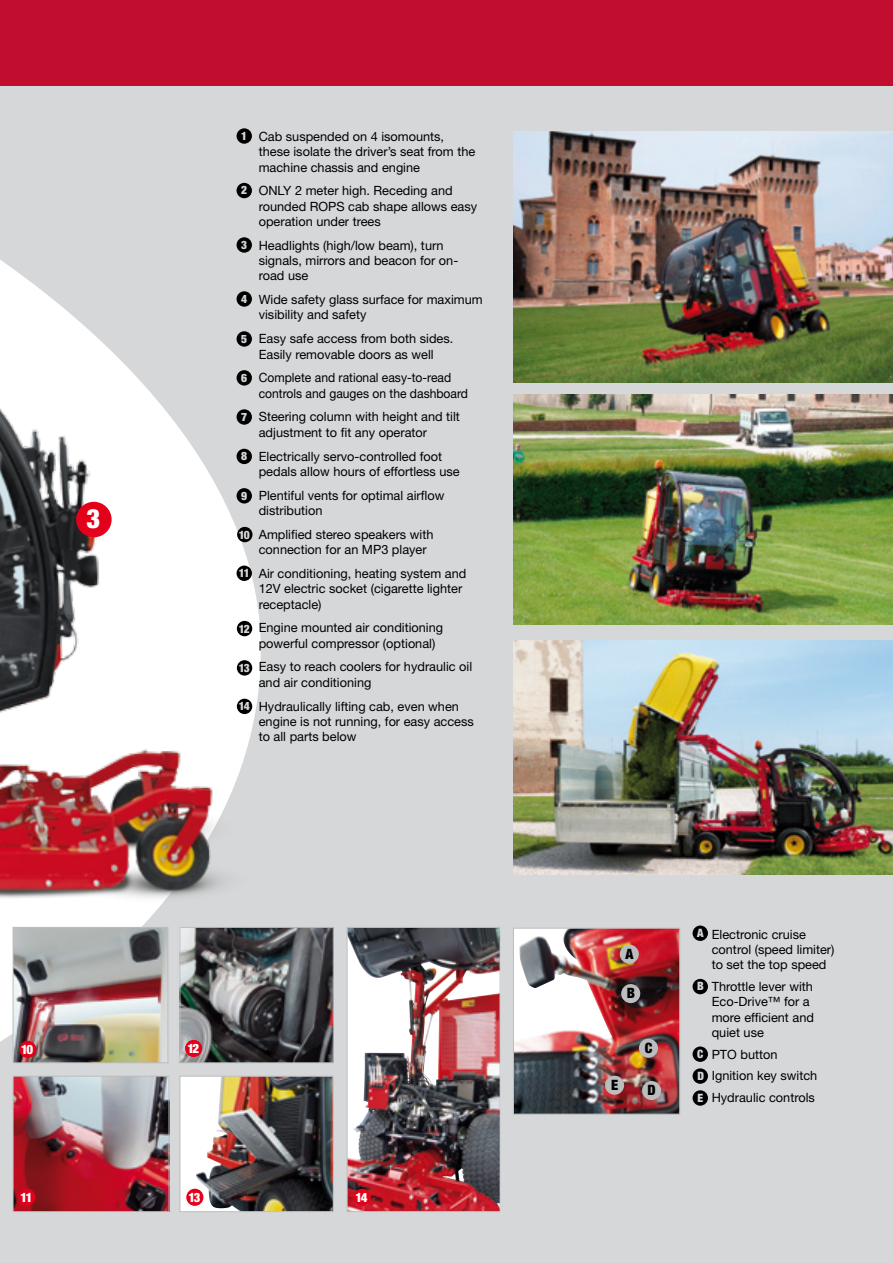
<style>
.page{position:relative;width:893px;height:1263px;background:#fff}
.page>*{position:absolute;margin:0;border:0;box-sizing:border-box;transform-origin:0 0}
.t1{font:900 condensed 26.55px "Helvetica Neue LT Std";color:#fff}
.t2{font:900 condensed 14.25px "Helvetica Neue LT Std";color:#000}
.t3{font:900 condensed 12.9px "Helvetica Neue LT Std";letter-spacing:-.11em;color:#fff}
.t4{font:12.75px/15.3px "Helvetica Neue LT Std";color:#000}
.t5{font:12.75px/15.3px "Helvetica Neue LT Std";color:#000;scale:.95 1}
.t6{font:900 condensed 11.55px/21.9px "Helvetica Neue LT Std";letter-spacing:-.09em;color:#d6d7d8;text-align:justify}
</style>
<div class="page">
<div style="left:0;top:85px;width:893px;height:1178px;background:#d6d7d8"></div>
<div style="left:0;top:0;width:893px;height:85px;background:#c20e2e"></div>
<img style="left:513px;top:132px;width:380px;height:251px">
<img style="left:513px;top:641px;width:380px;height:233px">
<img style="left:15px;top:1078px;width:152px;height:132px">
<div style="left:13px;top:1076px;width:156px;height:136px;border:1px solid #bbbdbe"></div>
<div style="left:18px;top:1189px;width:18px;height:17px;background:#e2001a;border-radius:50%"></div>
<img style="left:182px;top:929px;width:150px;height:132px">
<div style="left:180px;top:927px;width:154px;height:136px;border:1px solid #bbbdbe"></div>
<div style="left:185px;top:1040px;width:17px;height:17px;background:#e2001a;border-radius:50%"></div>
<div style="left:180px;top:1076px;width:153px;height:135px;background:#fff"></div>
<img style="left:196px;top:1078px;width:136px;height:132px">
<div style="left:180px;top:1076px;width:154px;height:136px;border:1px solid #bbbdbe"></div>
<div style="left:186px;top:1189px;width:17px;height:17px;background:#e2001a;border-radius:50%"></div>
<img style="left:349px;top:929px;width:149px;height:281px">
<div style="left:347px;top:927px;width:153px;height:285px;border:1px solid #bbbdbe"></div>
<div style="left:354px;top:1189px;width:17px;height:17px;background:#e2001a;border-radius:50%"></div>
<img style="left:15px;top:936px;width:151px;height:125px">
<div style="left:13px;top:927px;width:155px;height:136px;border:1px solid #bbbdbe"></div>
<div style="left:19px;top:1041px;width:17px;height:17px;background:#e2001a;border-radius:50%"></div>
<img style="left:0;top:96px;width:295px;height:840px">
<img style="left:513px;top:394px;width:380px;height:230px">
<div style="left:76px;top:502px;width:36px;height:35px;background:#e2001a;border-radius:50%"></div>
<img style="left:515px;top:930px;width:163px;height:182px">
<div style="left:513px;top:928px;width:167px;height:186px;border:1px solid #bbbdbe"></div>
<div style="left:620px;top:944px;width:19px;height:20px;background:#bbbdbe;border-radius:50%"></div>
<div style="left:621px;top:984px;width:19px;height:19px;background:#bbbdbe;border-radius:50%"></div>
<div style="left:639px;top:1039px;width:19px;height:19px;background:#bbbdbe;border-radius:50%"></div>
<div style="left:642px;top:1081px;width:19px;height:19px;background:#bbbdbe;border-radius:50%"></div>
<div style="left:605px;top:1076px;width:19px;height:19px;background:#bbbdbe;border-radius:50%"></div>
<div style="left:237px;top:128px;width:15px;height:16px;background:#000;border-radius:50%"></div>
<div style="left:237px;top:183px;width:15px;height:15px;background:#000;border-radius:50%"></div>
<div style="left:237px;top:237px;width:15px;height:16px;background:#000;border-radius:50%"></div>
<div style="left:237px;top:291px;width:15px;height:16px;background:#000;border-radius:50%"></div>
<div style="left:237px;top:331px;width:15px;height:16px;background:#000;border-radius:50%"></div>
<div style="left:237px;top:370px;width:15px;height:16px;background:#000;border-radius:50%"></div>
<div style="left:237px;top:409px;width:15px;height:16px;background:#000;border-radius:50%"></div>
<div style="left:237px;top:449px;width:15px;height:15px;background:#000;border-radius:50%"></div>
<div style="left:237px;top:488px;width:15px;height:15px;background:#000;border-radius:50%"></div>
<div style="left:237px;top:527px;width:15px;height:15px;background:#000;border-radius:50%"></div>
<div style="left:237px;top:566px;width:15px;height:15px;background:#000;border-radius:50%"></div>
<div style="left:237px;top:621px;width:15px;height:15px;background:#000;border-radius:50%"></div>
<div style="left:237px;top:660px;width:15px;height:16px;background:#000;border-radius:50%"></div>
<div style="left:237px;top:699px;width:15px;height:15px;background:#000;border-radius:50%"></div>
<div style="left:693px;top:925px;width:15px;height:16px;background:#000;border-radius:50%"></div>
<div style="left:693px;top:979px;width:15px;height:15px;background:#000;border-radius:50%"></div>
<div style="left:693px;top:1046px;width:15px;height:16px;background:#000;border-radius:50%"></div>
<div style="left:693px;top:1068px;width:15px;height:16px;background:#000;border-radius:50%"></div>
<div style="left:693px;top:1090px;width:15px;height:16px;background:#000;border-radius:50%"></div>
<h1 class="t1" style="left:87px;top:502px;width:15px">3</h1>
<p class="t6" style="left:241px;top:125px;width:7px">1</p>
<p class="t6" style="left:241px;top:179px;width:7px">2</p>
<p class="t6" style="left:241px;top:234px;width:7px">3</p>
<p class="t6" style="left:241px;top:288px;width:7px">4</p>
<p class="t6" style="left:241px;top:327px;width:7px">5</p>
<p class="t6" style="left:241px;top:366px;width:7px">6</p>
<p class="t6" style="left:241px;top:406px;width:7px">7</p>
<p class="t6" style="left:241px;top:445px;width:7px">8</p>
<p class="t6" style="left:241px;top:484px;width:7px">9</p>
<p class="t6" style="left:239px;top:523px;width:12px">10</p>
<p class="t6" style="left:239px;top:562px;width:12px">11</p>
<p class="t6" style="left:239px;top:617px;width:12px">12</p>
<p class="t6" style="left:239px;top:657px;width:12px">13</p>
<p class="t6" style="left:239px;top:695px;width:12px">14</p>
<p class="t4" style="left:259px;top:129px;width:218px">Cab suspended on 4 isomounts, these isolate the driver’s seat from the machine chassis and engine</p>
<p class="t4" style="left:259px;top:183px;width:220px">ONLY 2 meter high. Receding and rounded ROPS cab shape allows easy operation under trees</p>
<p class="t4" style="left:259px;top:237px;width:201px">Headlights (high/low beam), turn signals, mirrors and beacon for on&shy;road use</p>
<p class="t4" style="left:259px;top:292px;width:225px">Wide safety glass surface for maximum visibility and safety</p>
<p class="t4" style="left:259px;top:331px;width:196px">Easy safe access from both sides.<br>Easily removable doors as well</p>
<p class="t5" style="left:259px;top:370px;width:222px">Complete and rational easy-to-read controls and gauges on the dashboard</p>
<p class="t4" style="left:259px;top:409px;width:203px">Steering column with height and tilt adjustment to fit any operator</p>
<p class="t4" style="left:259px;top:448px;width:202px">Electrically servo-controlled foot pedals allow hours of effortless use</p>
<p class="t4" style="left:259px;top:487px;width:187px">Plentiful vents for optimal airflow distribution</p>
<p class="t4" style="left:259px;top:526px;width:176px">Amplified stereo speakers with connection for an MP3 player</p>
<p class="t4" style="left:259px;top:566px;width:209px">Air conditioning, heating system and<br>12V electric socket (cigarette lighter receptacle)</p>
<p class="t4" style="left:259px;top:620px;width:186px">Engine mounted air conditioning powerful compressor (optional)</p>
<p class="t4" style="left:259px;top:659px;width:215px">Easy to reach coolers for hydraulic oil and air conditioning</p>
<p class="t4" style="left:259px;top:698px;width:217px">Hydraulically lifting cab, even when engine is not running, for easy access to all parts below</p>
<p class="t3" style="left:21px;top:1041px;width:14px">10</p>
<p class="t3" style="left:21px;top:1189px;width:13px">11</p>
<p class="t3" style="left:187px;top:1040px;width:13px">12</p>
<p class="t3" style="left:189px;top:1189px;width:13px">13</p>
<p class="t3" style="left:356px;top:1189px;width:13px">14</p>
<p class="t2" style="left:625px;top:945px;width:9px">A</p>
<p class="t2" style="left:627px;top:984px;width:10px">B</p>
<p class="t2" style="left:611px;top:1076px;width:9px">E</p>
<p class="t2" style="left:645px;top:1039px;width:9px">C</p>
<p class="t2" style="left:648px;top:1081px;width:10px">D</p>
<p class="t6" style="left:697px;top:922px;width:8px">A</p>
<p class="t6" style="left:697px;top:975px;width:8px">B</p>
<p class="t6" style="left:697px;top:1043px;width:8px">C D E</p>
<p class="t4" style="left:712px;top:926px;width:124px">Electronic cruise control (speed limiter) to set the top speed</p>
<p class="t4" style="left:712px;top:979px;width:104px">Throttle lever with<br>Eco-Drive™ for a more efficient and quiet use</p>
<p class="t4" style="left:712px;top:1043px;width:107px;line-height:21.8px">PTO button<br>Ignition key switch<br>Hydraulic controls</p>
</div>
